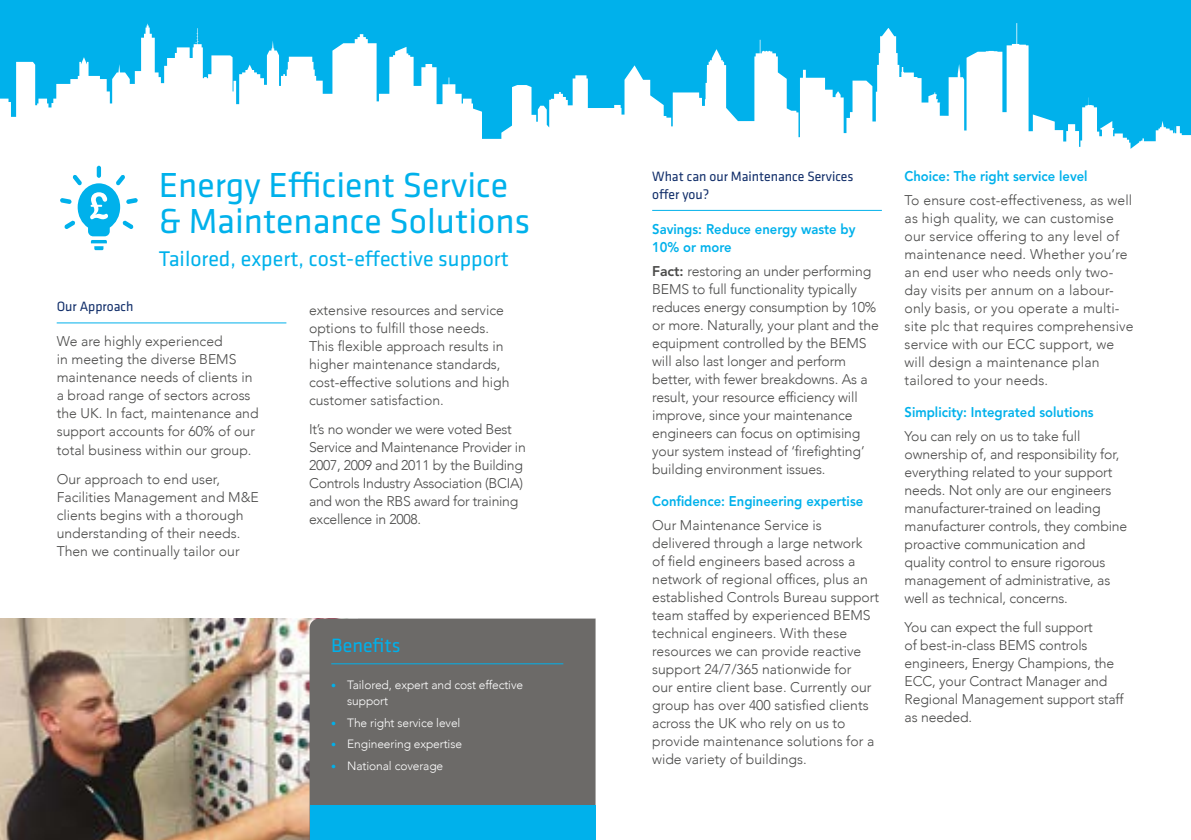
<style>
.page{position:relative;width:1191px;height:840px;background:#fff}
.page>*{position:absolute;margin:0;border:0;box-sizing:border-box;transform-origin:0 0}
.t1{font:36px/36px "Klavika BG";color:#00b1eb}
.t2{font:22px "Klavika BG";color:#00b1eb}
.t3{font:20px "Klavika BG";color:#00b1eb}
.t4{font:300 14px/18px "Avenir";color:#4a4a49}
.t5{font:300 14px/18px "Avenir";letter-spacing:-.02em;color:#4a4a49}
.t6{font:800 14px/18px "Avenir";color:#00b1eb;scale:.93 1}
.t7{font:14px/18px "Klavika BG";color:#102d69}
.t8{font:300 12px/16px "Avenir";letter-spacing:-.01em;color:#fff}
.s1{font-size:10px;color:#00b1eb}
.s2{font-weight:800}
</style>
<div class="page">
<div style="left:0;top:0;width:1191px;height:206px;background:#00b1eb"></div>
<svg style="left:0;top:23px;width:1191px;height:228px;fill:#fff"></svg>
<img style="left:0;top:618px;width:309px;height:221px">
<div style="left:309px;top:618px;width:286px;height:221px;background:#6c6a68"></div>
<hr style="left:57px;top:322px;width:229px;height:1px;background:#00b1eb">
<hr style="left:331px;top:663px;width:232px;height:1px;background:#00b1eb">
<div style="left:310px;top:805px;width:285px;height:34px;background:#00b1eb"></div>
<hr style="left:652px;top:210px;width:230px;height:1px;background:#00b1eb">
<hr style="left:97px;top:166px;width:4px;height:12px;background:#00b1eb;border-radius:2px">
<svg style="left:60px;top:174px;width:78px;height:76px"></svg>
<h1 class="t1" style="left:159px;top:166px;width:373px">Energy Efficient Service &amp; Maintenance Solutions</h1>
<h2 class="t2" style="left:159px;top:244px;width:352px">Tailored, expert, cost-effective support</h2>
<p class="t7" style="left:57px;top:297px;width:78px">Our Approach</p>
<p class="t4" style="left:57px;top:332px;width:203px">We are highly experienced<br>in meeting the diverse BEMS maintenance needs of clients in a broad range of sectors across the UK. In fact, maintenance and support accounts for 60% of our total business within our group.</p>
<p class="t4" style="left:57px;top:470px;width:204px">Our approach to end user,<br>Facilities Management and M&amp;E clients begins with a thorough understanding of their needs.<br>Then we continually tailor our</p>
<p class="t4" style="left:309px;top:301px;width:202px">extensive resources and service options to fulfill those needs.<br>This flexible approach results in higher maintenance standards, cost-effective solutions and high customer satisfaction.</p>
<p class="t5" style="left:309px;top:420px;width:218px">It’s no wonder we were voted Best<br>Service and Maintenance Provider in<br>2007, 2009 and 2011 by the Building<br>Controls Industry Association (BCIA) and won the RBS award for training excellence in 2008.</p>
<h3 class="t3" style="left:331px;top:632px;width:71px">Benefits</h3>
<p class="t8" style="left:347px;top:676px;width:177px;text-indent:-16px"><span class="s1">•</span> Tailored, expert and cost effective support</p>
<p class="t8" style="left:331px;top:714px;width:131px"><span class="s1">•</span> The right service level</p>
<p class="t8" style="left:331px;top:735px;width:132px"><span class="s1">•</span> Engineering expertise</p>
<p class="t8" style="left:331px;top:757px;width:113px"><span class="s1">•</span> National coverage</p>
<p class="t7" style="left:652px;top:166px;width:203px">What can our Maintenance Services offer you?</p>
<p class="t6" style="left:652px;top:220px;width:220px">Savings: Reduce energy waste by<br>10% or more</p>
<p class="t4" style="left:652px;top:261px;width:228px"><span class="s2">Fact:</span> restoring an under performing BEMS to full functionality typically reduces energy consumption by 10% or more. Naturally, your plant and the equipment controlled by the BEMS will also last longer and perform better, with fewer breakdowns. As a result, your resource efficiency will improve, since your maintenance engineers can focus on optimising your system instead of ‘firefighting’ building environment issues.</p>
<p class="t6" style="left:652px;top:492px;width:228px">Confidence: Engineering expertise</p>
<p class="t4" style="left:652px;top:515px;width:228px">Our Maintenance Service is delivered through a large network<br>of field engineers based across a network of regional offices, plus an established Controls Bureau support team staffed by experienced BEMS technical engineers. With these resources we can provide reactive support 24/7/365 nationwide for<br>our entire client base. Currently our group has over 400 satisfied clients across the UK who rely on us to provide maintenance solutions for a wide variety of buildings.</p>
<p class="t6" style="left:904px;top:167px;width:198px">Choice: The right service level</p>
<p class="t4" style="left:904px;top:191px;width:230px">To ensure cost-effectiveness, as well as high quality, we can customise our service offering to any level of maintenance need. Whether you’re an end user who needs only two&shy;day visits per annum on a labour&shy;only basis, or you operate a multi&shy;site plc that requires comprehensive service with our ECC support, we will design a maintenance plan tailored to your needs.</p>
<p class="t6" style="left:904px;top:403px;width:205px">Simplicity: Integrated solutions</p>
<p class="t4" style="left:904px;top:426px;width:224px">You can rely on us to take full ownership of, and responsibility for, everything related to your support needs. Not only are our engineers manufacturer-trained on leading manufacturer controls, they combine proactive communication and quality control to ensure rigorous management of administrative, as well as technical, concerns.</p>
<p class="t4" style="left:904px;top:618px;width:220px">You can expect the full support<br>of best-in-class BEMS controls engineers, Energy Champions, the<br>ECC, your Contract Manager and<br>Regional Management support staff as needed.</p>
</div>
